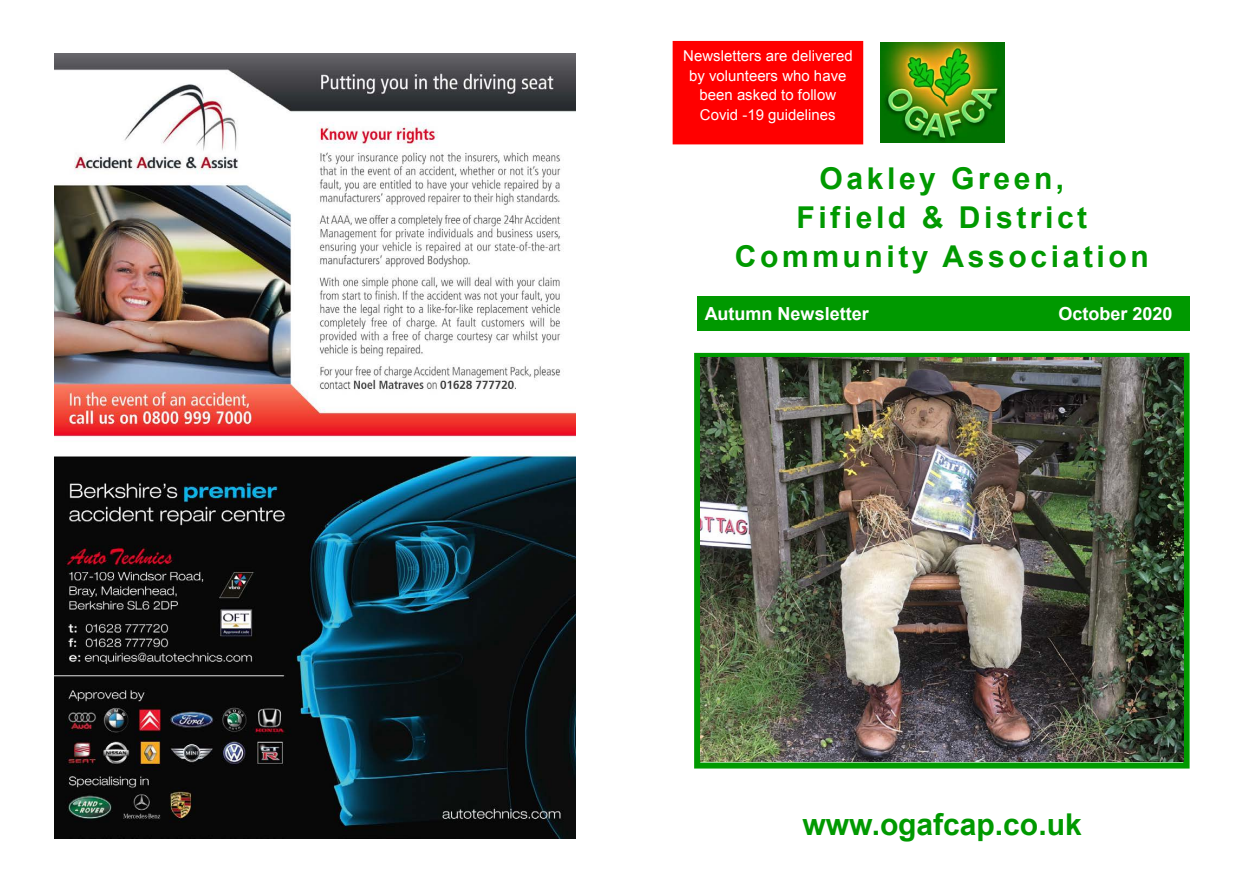
<style>
.page{position:relative;width:1259px;height:893px;background:#fff}
.page>*{position:absolute;margin:0;border:0;box-sizing:border-box;transform-origin:0 0}
.t1{font:700 30.15px "Arial";letter-spacing:.12em;color:#090}
.t2{font:700 30px "Arial";letter-spacing:.12em;color:#090}
.t3{font:700 30px "Arial";color:#090}
.t4{font:700 18px "Arial";color:#fff}
.t5{font:15px/19.5px "Arial";color:#fff;text-align:center}
</style>
<div class="page">
<img style="left:54px;top:53px;width:521px;height:786px">
<div style="left:697px;top:296px;width:492px;height:34px;background:#090"></div>
<img style="left:881px;top:42px;width:123px;height:101px">
<div style="left:694px;top:353px;width:495px;height:415px;border:6px solid #090"></div>
<div style="left:674px;top:42px;width:187px;height:101px;background:#f00"></div>
<div style="left:672px;top:41px;width:191px;height:103px;border:3px solid #f00"></div>
<img style="left:701px;top:358px;width:482px;height:403px">
<p class="t5" style="left:683px;top:46px;width:171px">Newsletters are delivered by volunteers who have been asked to follow<br>Covid -19 guidelines</p>
<h2 class="t2" style="left:819px;top:157px;width:246px">Oakley Green,</h2>
<h1 class="t1" style="left:796px;top:196px;width:292px">Fifield &amp; District</h1>
<h2 class="t2" style="left:735px;top:235px;width:415px">Community Association</h2>
<p class="t4" style="left:705px;top:301px;width:166px">Autumn Newsletter</p>
<p class="t4" style="left:1058px;top:301px;width:115px">October 2020</p>
<h2 class="t3" style="left:802px;top:803px;width:281px">www.ogafcap.co.uk</h2>
</div>
